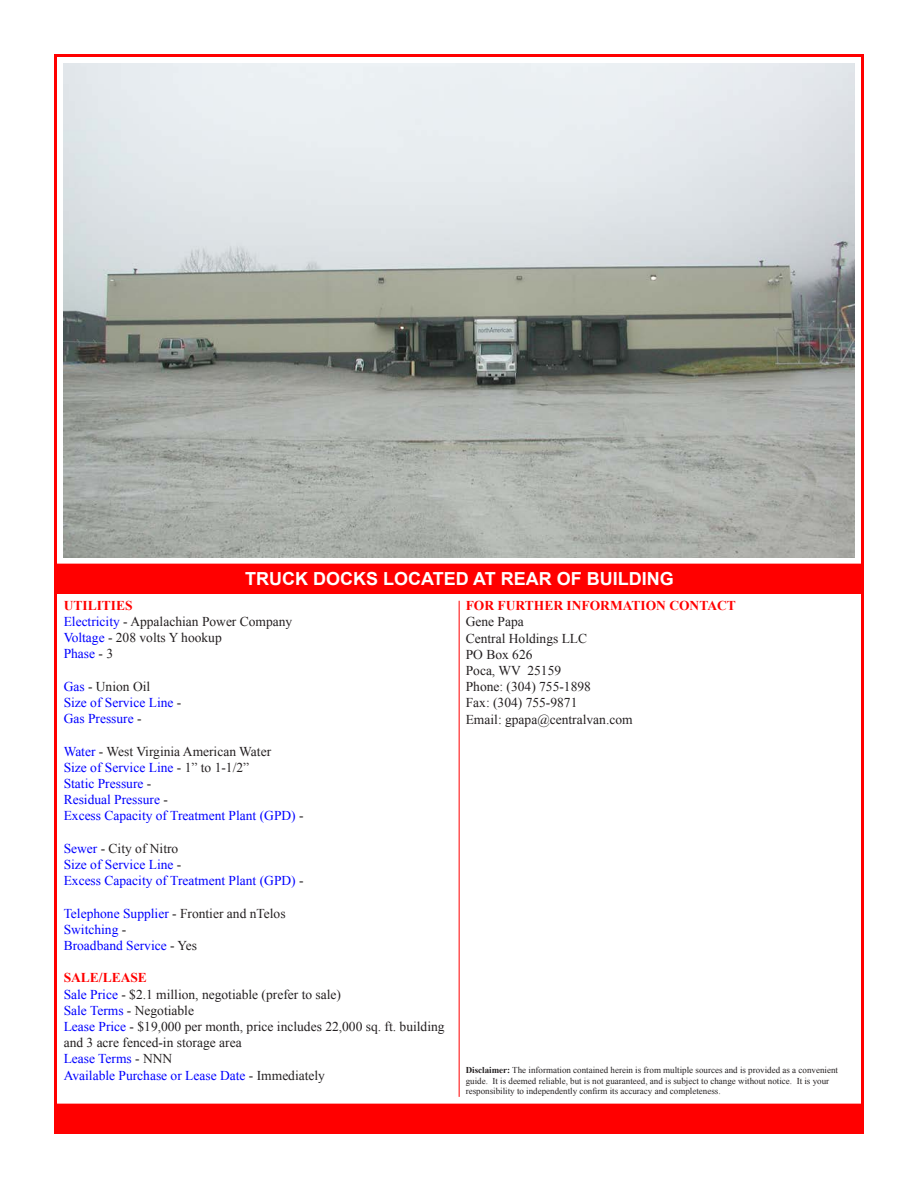
<style>
.page{position:relative;width:918px;height:1188px;background:#fff}
.page>*{position:absolute;margin:0;border:0;box-sizing:border-box;transform-origin:0 0}
.t1{font:700 18px "Arial";color:#fff}
.Subhead_1{font:13.5px/16.2px "Times New Roman";color:#231f20}
.Subhead_1-2{font:13.5px "Times New Roman";color:#00f}
.Subhead_1-3{font:700 13.5px "Times New Roman";color:#f00}
.t2{font:9px/10.8px "Times New Roman";color:#231f20}
.s1{color:#00f}
.s2{color:#231f20}
.s3{font-weight:700}
</style>
<div class="page">
<div style="left:54px;top:1104px;width:810px;height:30px;background:#f00"></div>
<div style="left:54px;top:564px;width:810px;height:30px;background:#f00"></div>
<hr style="left:459px;top:601px;width:1px;height:496px;background:#f00">
<img style="left:64px;top:64px;width:790px;height:493px">
<p class="t1" style="left:245px;top:566px;width:430px">TRUCK DOCKS LOCATED AT REAR OF BUILDING</p>
<p class="Subhead_1-3" style="left:64px;top:596px;width:71px">UTILITIES</p>
<p class="Subhead_1" style="left:64px;top:613px;width:230px"><span class="s1">Electricity</span> - Appalachian Power Company</p>
<p class="Subhead_1" style="left:64px;top:629px;width:160px"><span class="s1">Voltage</span> - 208 volts Y hookup</p>
<p class="Subhead_1-2" style="left:64px;top:645px;width:51px">Phase <span class="s2">- 3</span></p>
<p class="Subhead_1" style="left:64px;top:678px;width:88px"><span class="s1">Gas</span> - Union Oil</p>
<p class="Subhead_1-2" style="left:64px;top:693px;width:119px">Size of Service Line <span class="s2">-</span></p>
<p class="Subhead_1-2" style="left:64px;top:710px;width:79px">Gas Pressure <span class="s2">-</span></p>
<p class="Subhead_1" style="left:64px;top:743px;width:209px"><span class="s1">Water</span> - West Virginia American Water</p>
<p class="Subhead_1-2" style="left:64px;top:758px;width:187px">Size of Service Line <span class="s2">- 1” to 1-1/2”</span></p>
<p class="Subhead_1-2" style="left:64px;top:774px;width:89px">Static Pressure <span class="s2">-</span></p>
<p class="Subhead_1-2" style="left:64px;top:791px;width:106px">Residual Pressure <span class="s2">-</span></p>
<p class="Subhead_1-2" style="left:64px;top:807px;width:241px">Excess Capacity of Treatment Plant (GPD) <span class="s2">-</span></p>
<p class="Subhead_1" style="left:64px;top:840px;width:116px"><span class="s1">Sewer</span> - City of Nitro</p>
<p class="Subhead_1-2" style="left:64px;top:855px;width:119px">Size of Service Line <span class="s2">-</span></p>
<p class="Subhead_1-2" style="left:64px;top:872px;width:241px">Excess Capacity of Treatment Plant (GPD) <span class="s2">-</span></p>
<p class="Subhead_1" style="left:64px;top:905px;width:223px"><span class="s1">Telephone Supplier</span> - Frontier and nTelos</p>
<p class="Subhead_1-2" style="left:64px;top:920px;width:64px">Switching <span class="s2">-</span></p>
<p class="Subhead_1-2" style="left:64px;top:936px;width:135px">Broadband Service <span class="s2">- Yes</span></p>
<p class="Subhead_1-3" style="left:64px;top:969px;width:85px">SALE/LEASE</p>
<p class="Subhead_1" style="left:64px;top:986px;width:279px"><span class="s1">Sale Price</span> - $2.1 million, negotiable (prefer to sale)</p>
<p class="Subhead_1" style="left:64px;top:1002px;width:132px"><span class="s1">Sale Terms</span> - Negotiable</p>
<p class="Subhead_1" style="left:64px;top:1018px;width:382px"><span class="s1">Lease Price</span> - $19,000 per month, price includes 22,000 sq. ft. building and 3 acre fenced-in storage area</p>
<p class="Subhead_1-2" style="left:64px;top:1050px;width:110px">Lease Terms <span class="s2">- NNN</span></p>
<p class="Subhead_1-2" style="left:64px;top:1066px;width:263px">Available Purchase or Lease Date <span class="s2">- Immediately</span></p>
<p class="Subhead_1-3" style="left:466px;top:596px;width:272px">FOR FURTHER INFORMATION CONTACT</p>
<p class="Subhead_1" style="left:466px;top:613px;width:60px">Gene Papa</p>
<p class="Subhead_1" style="left:466px;top:630px;width:123px">Central Holdings LLC</p>
<p class="Subhead_1" style="left:466px;top:646px;width:68px">PO Box 626</p>
<p class="Subhead_1" style="left:466px;top:662px;width:97px">Poca, WV 25159</p>
<p class="Subhead_1" style="left:466px;top:678px;width:127px">Phone: (304) 755-1898</p>
<p class="Subhead_1" style="left:466px;top:694px;width:113px">Fax: (304) 755-9871</p>
<p class="Subhead_1" style="left:466px;top:711px;width:168px">Email: gpapa@centralvan.com</p>
<p class="t2" style="left:466px;top:1064px;width:374px"><span class="s3">Disclaimer:</span> The information contained herein is from multiple sources and is provided as a convenient guide. It is deemed reliable, but is not guaranteed, and is subject to change without notice. It is your</p>
<p class="t2" style="left:466px;top:1086px;width:256px">responsibility to independently confirm its accuracy and completeness.</p>
</div>
